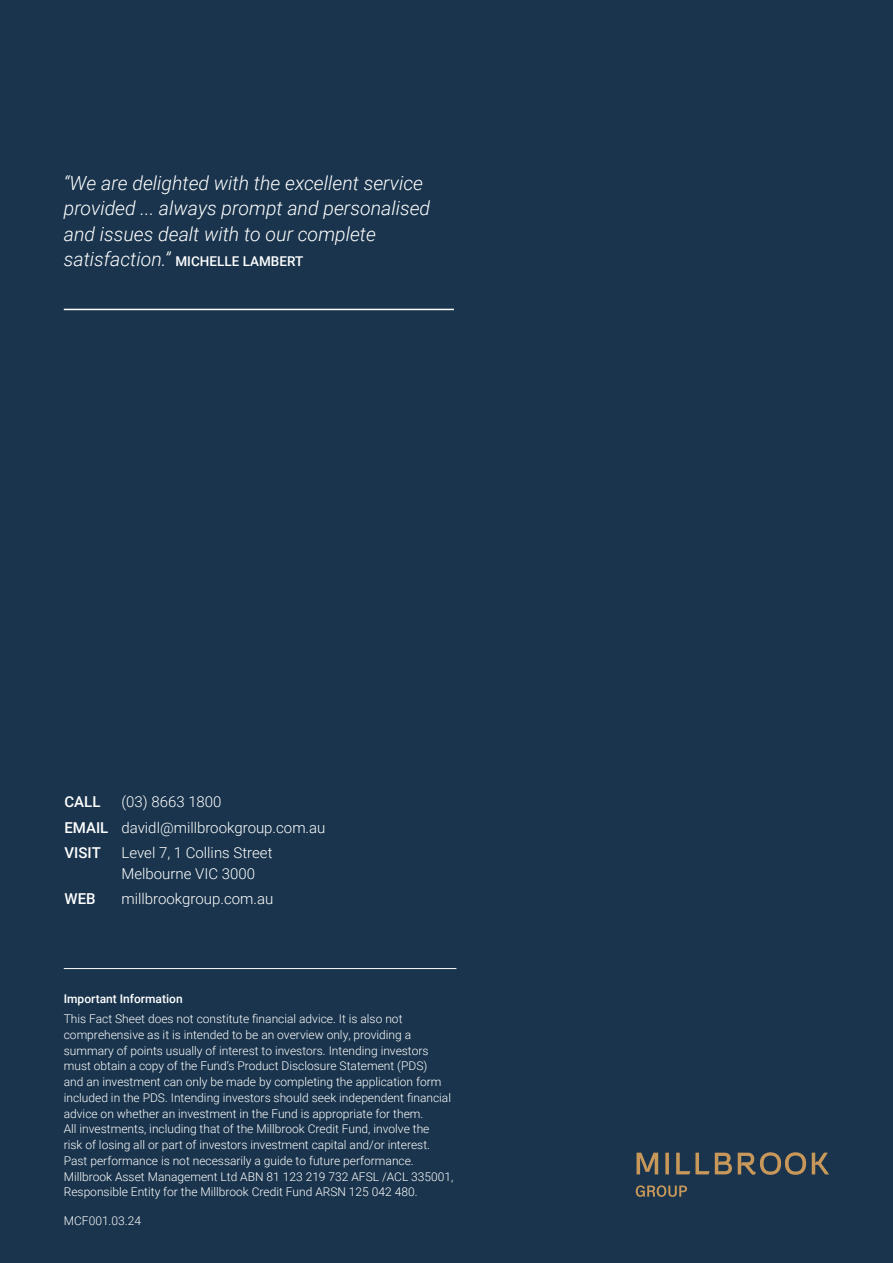
<style>
.page{position:relative;width:893px;height:1263px;background:#19344c}
.page>*{position:absolute;margin:0;border:0;box-sizing:border-box;transform-origin:0 0}
.Body{font:italic 300 19.5px/25.5px "Roboto";color:#fff}
.t1{font:300 15px/21px "Roboto";color:#fff}
.t2{font:500 15px "Roboto";color:#fff}
.Body-2{font:500 13.5px "Roboto";color:#fff}
.Body-3{font:300 12px/15.8px "Roboto";color:#fff}
.Body-4{font:500 12px "Roboto";color:#fff}
.s1{font-weight:300;font-style:italic;font-size:19.5px}
.s2{font-weight:500}
</style>
<div class="page">
<hr style="left:64px;top:968px;width:392px;height:1px;background:#fff">
<svg style="left:636px;top:1152px;width:193px;height:45px"></svg>
<hr style="left:64px;top:309px;width:390px;height:1px;background:#fff">
<p class="Body" style="left:64px;top:169px;width:368px">“We are delighted with the excellent service provided ... always prompt and personalised and issues dealt with to our complete</p>
<p class="Body-2" style="left:64px;top:252px;width:241px"><span class="s1">satisfaction.”</span> MICHELLE LAMBERT</p>
<p class="t2" style="left:64px;top:791px;width:38px">CALL</p>
<p class="t1" style="left:121px;top:791px;width:102px">(03) 8663 1800</p>
<p class="t1" style="left:64px;top:816px;width:262px"><span class="s2">EMAIL</span> davidl@millbrookgroup.com.au</p>
<p class="t2" style="left:64px;top:842px;width:38px">VISIT</p>
<p class="t1" style="left:121px;top:841px;width:153px">Level 7, 1 Collins Street<br>Melbourne VIC 3000</p>
<p class="t2" style="left:64px;top:888px;width:33px">WEB</p>
<p class="t1" style="left:121px;top:888px;width:153px">millbrookgroup.com.au</p>
<p class="Body-4" style="left:64px;top:990px;width:120px">Important Information</p>
<p class="Body-3" style="left:64px;top:1010px;width:389px">This Fact Sheet does not constitute financial advice. It is also not comprehensive as it is intended to be an overview only, providing a summary of points usually of interest to investors. Intending investors must obtain a copy of the Fund’s Product Disclosure Statement (PDS)<br>and an investment can only be made by completing the application form included in the PDS. Intending investors should seek independent financial advice on whether an investment in the Fund is appropriate for them.</p>
<p class="Body-3" style="left:64px;top:1121px;width:391px">All investments, including that of the Millbrook Credit Fund, involve the<br>risk of losing all or part of investors investment capital and/or interest.<br>Past performance is not necessarily a guide to future performance.<br>Millbrook Asset Management Ltd ABN 81 123 219 732 AFSL /ACL 335001, Responsible Entity for the Millbrook Credit Fund ARSN 125 042 480.</p>
<p class="Body-3" style="left:64px;top:1212px;width:79px">MCF001.03.24</p>
</div>
